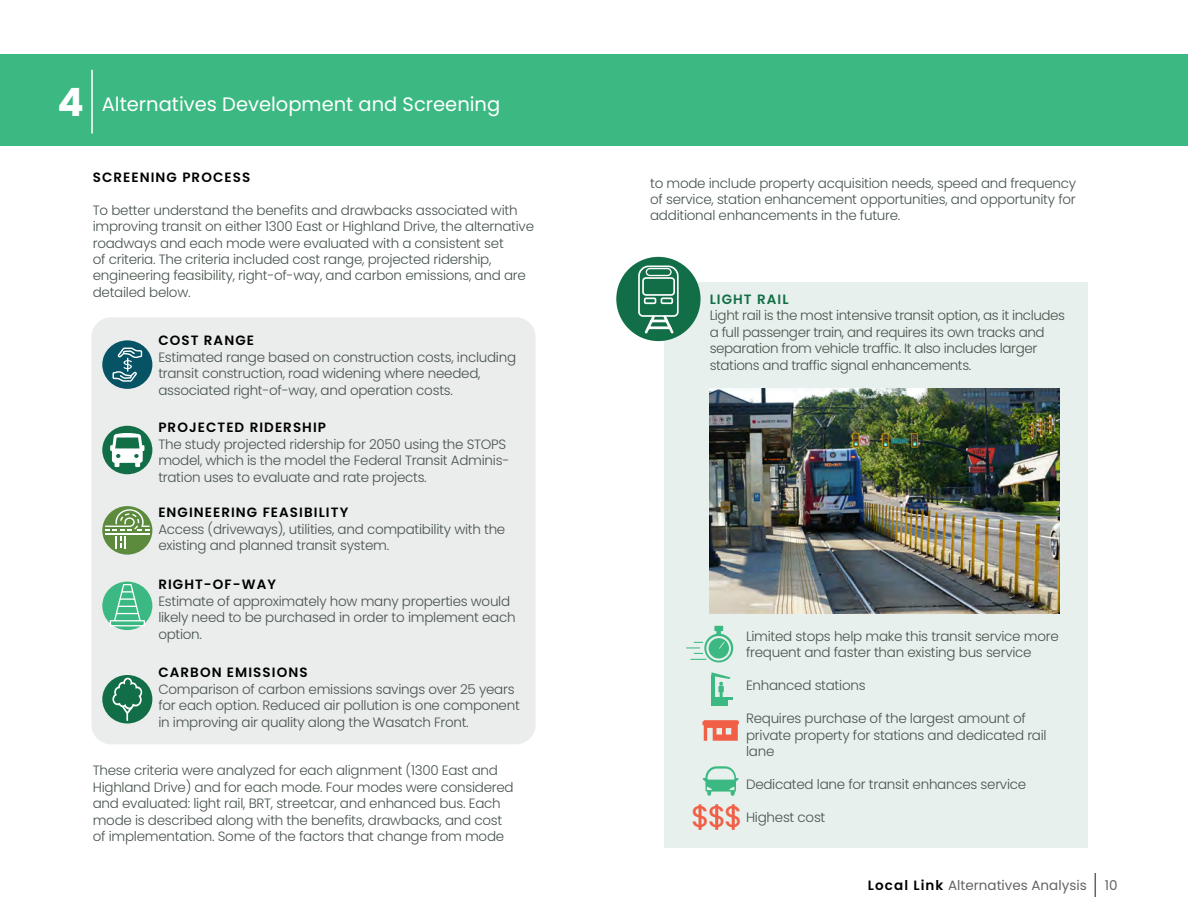
<style>
.page{position:relative;width:1188px;height:918px;background:#fff}
.page>*{position:absolute;margin:0;border:0;box-sizing:border-box;transform-origin:0 0}
.t1{font:19.5px "Poppins";color:#fff}
.t2{font:300 13.5px/16.5px "Poppins";letter-spacing:-.02em;color:#47544c}
.t3{font:600 13.5px "Poppins";letter-spacing:.08em;color:#000}
.t4{font:13.5px "Poppins";color:#636466}
.t5{font:600 13.5px "Poppins";letter-spacing:.08em;color:#116e46}
.s1{font-weight:700;font-size:39px}
.s2{font-weight:400;font-size:29.85px;color:#f15f46}
.s3{font-weight:600;color:#000}
</style>
<div class="page">
<div style="left:0;top:54px;width:1188px;height:92px;background:#3cb982"></div>
<hr style="left:91px;top:70px;width:2px;height:64px;background:#fff">
<svg style="left:1095px;top:873px;width:1px;height:24px"></svg>
<div style="left:91px;top:317px;width:445px;height:427px;background:#ebecec;border-radius:19px"></div>
<div style="left:102px;top:340px;width:50px;height:49px;background:#055365;border-radius:50%"></div>
<svg style="left:112px;top:348px;width:30px;height:34px"></svg>
<svg style="left:102px;top:506px;width:50px;height:49px"></svg>
<svg style="left:105px;top:509px;width:45px;height:40px;background:#8aab74"></svg>
<div style="left:102px;top:582px;width:50px;height:48px;background:#3cb982;border-radius:50%"></div>
<svg style="left:110px;top:584px;width:35px;height:42px"></svg>
<div style="left:102px;top:426px;width:50px;height:48px;background:#116e46;border-radius:50%"></div>
<svg style="left:110px;top:433px;width:35px;height:34px"></svg>
<div style="left:102px;top:675px;width:50px;height:48px;background:#116e46;border-radius:50%"></div>
<svg style="left:112px;top:678px;width:30px;height:43px"></svg>
<div style="left:665px;top:282px;width:423px;height:566px;background:#e7f0ec"></div>
<div style="left:616px;top:257px;width:85px;height:84px;background:#116e46;border-radius:50%"></div>
<svg style="left:637px;top:265px;width:42px;height:71px"></svg>
<img style="left:710px;top:388px;width:350px;height:225px">
<svg style="left:702px;top:720px;width:37px;height:21px"></svg>
<div style="left:711px;top:699px;width:17px;height:7px;background:#3cb982"></div>
<hr style="left:711px;top:697px;width:22px;height:2px;background:#3cb982">
<svg style="left:711px;top:672px;width:19px;height:25px"></svg>
<div style="left:714px;top:626px;width:9px;height:5px;background:#3cb982"></div>
<svg style="left:686px;top:630px;width:47px;height:32px"></svg>
<svg style="left:702px;top:766px;width:37px;height:30px"></svg>
<hr style="left:699px;top:804px;width:3px;height:26px;background:#f15f46">
<hr style="left:715px;top:804px;width:3px;height:26px;background:#f15f46">
<hr style="left:732px;top:804px;width:3px;height:26px;background:#f15f46">
<h1 class="t1" style="left:57px;top:93px;width:444px"><span class="s1">4</span> Alternatives Development and Screening</h1>
<p class="t3" style="left:93px;top:169px;width:159px">SCREENING PROCESS</p>
<p class="t2" style="left:93px;top:202px;width:443px">To better understand the benefits and drawbacks associated with improving transit on either 1300 East or Highland Drive, the alternative roadways and each mode were evaluated with a consistent set<br>of criteria. The criteria included cost range, projected ridership, engineering feasibility, right-of-way, and carbon emissions, and are detailed below.</p>
<p class="t3" style="left:158px;top:333px;width:97px">COST RANGE</p>
<p class="t2" style="left:158px;top:349px;width:359px">Estimated range based on construction costs, including transit construction, road widening where needed, associated right-of-way, and operation costs.</p>
<p class="t3" style="left:158px;top:420px;width:169px">PROJECTED RIDERSHIP</p>
<p class="t2" style="left:158px;top:436px;width:353px">The study projected ridership for 2050 using the STOPS model, which is the model the Federal Transit Adminis&shy;tration uses to evaluate and rate projects.</p>
<p class="t3" style="left:158px;top:505px;width:191px">ENGINEERING FEASIBILITY</p>
<p class="t2" style="left:158px;top:521px;width:349px">Access (driveways), utilities, and compatibility with the existing and planned transit system.</p>
<p class="t3" style="left:158px;top:577px;width:119px">RIGHT-OF-WAY</p>
<p class="t2" style="left:158px;top:593px;width:359px">Estimate of approximately how many properties would likely need to be purchased in order to implement each option.</p>
<p class="t3" style="left:158px;top:665px;width:151px">CARBON EMISSIONS</p>
<p class="t2" style="left:158px;top:681px;width:363px">Comparison of carbon emissions savings over 25 years for each option. Reduced air pollution is one component in improving air quality along the Wasatch Front.</p>
<p class="t2" style="left:93px;top:763px;width:422px">These criteria were analyzed for each alignment (1300 East and Highland Drive) and for each mode. Four modes were considered and evaluated: light rail, BRT, streetcar, and enhanced bus. Each mode is described along with the benefits, drawbacks, and cost of implementation. Some of the factors that change from mode</p>
<p class="t2" style="left:650px;top:175px;width:428px;text-align:justify">to mode include property acquisition needs, speed and frequency of service, station enhancement opportunities, and opportunity for additional enhancements in the future.</p>
<p class="t5" style="left:710px;top:291px;width:80px">LIGHT RAIL</p>
<p class="t2" style="left:710px;top:308px;width:357px">Light rail is the most intensive transit option, as it includes a full passenger train, and requires its own tracks and separation from vehicle traffic. It also includes larger stations and traffic signal enhancements.</p>
<p class="t2" style="left:746px;top:628px;width:314px">Limited stops help make this transit service more frequent and faster than existing bus service</p>
<p class="t2" style="left:746px;top:678px;width:121px">Enhanced stations</p>
<p class="t2" style="left:746px;top:711px;width:302px">Requires purchase of the largest amount of private property for stations and dedicated rail lane</p>
<p class="t2" style="left:746px;top:777px;width:282px">Dedicated lane for transit enhances service</p>
<p class="t2" style="left:691px;top:810px;width:136px"><span class="s2">SSS</span> Highest cost</p>
<p class="t4" style="left:868px;top:878px;width:220px"><span class="s3">Local Link</span> Alternatives Analysis</p>
<p class="t4" style="left:1105px;top:878px;width:14px">10</p>
</div>
